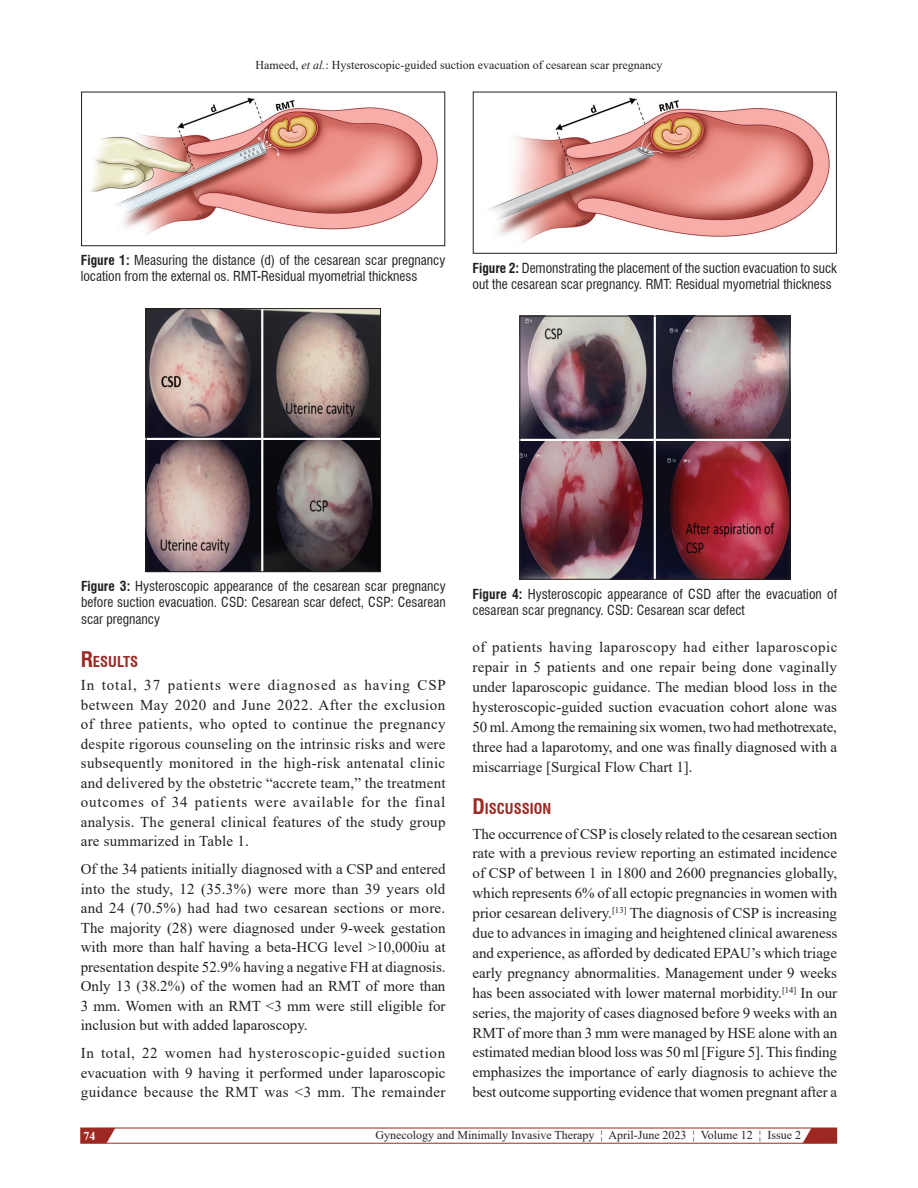
<style>
.page{position:relative;width:918px;height:1188px;background:#fff}
.page>*{position:absolute;margin:0;border:0;box-sizing:border-box;transform-origin:0 0}
.TX{font:15px/20px "Times New Roman";color:#231f20;text-align:justify}
.t1{font:700 condensed 14.7px "Swiss 721 BT";color:#9d2721}
.FGC{font:condensed 13.5px/16.2px "Swiss 721 BT";color:#231f20}
.t2{font:12px "Times New Roman";color:#231f20}
.t3{font:700 12px "Times New Roman";color:#fff}
.s1{font-style:italic}
.s2{font-weight:700}
.s3{font-size:21px}
</style>
<div class="page">
<svg style="left:80px;top:1128px;width:758px;height:16px"></svg>
<img style="left:90px;top:97px;width:348px;height:138px">
<div style="left:81px;top:92px;width:364px;height:154px;border:1px solid #231f20"></div>
<img style="left:488px;top:97px;width:342px;height:146px">
<img style="left:148px;top:310px;width:231px;height:260px">
<div style="left:146px;top:308px;width:235px;height:264px;border:1px solid #231f20"></div>
<img style="left:522px;top:318px;width:266px;height:259px">
<div style="left:520px;top:316px;width:270px;height:263px;border:1px solid #231f20"></div>
<p class="t2" style="left:256px;top:56px;width:408px">Hameed, <span class="s1">et al.</span>: Hysteroscopic‑guided suction evacuation of cesarean scar pregnancy</p>
<p class="FGC" style="left:81px;top:252px;width:366px"><span class="s2">Figure 1:</span> Measuring the distance (d) of the cesarean scar pregnancy location from the external os. RMT‑Residual myometrial thickness</p>
<p class="FGC" style="left:473px;top:260px;width:366px"><span class="s2">Figure 2:</span> Demonstrating the placement of the suction evacuation to suck out the cesarean scar pregnancy. RMT: Residual myometrial thickness</p>
<p class="FGC" style="left:81px;top:578px;width:366px;text-align:justify"><span class="s2">Figure 3:</span> Hysteroscopic appearance of the cesarean scar pregnancy before suction evacuation. CSD: Cesarean scar defect, CSP: Cesarean scar pregnancy</p>
<p class="FGC" style="left:473px;top:586px;width:366px"><span class="s2">Figure 4:</span> Hysteroscopic appearance of CSD after the evacuation of cesarean scar pregnancy. CSD: Cesarean scar defect</p>
<h1 class="t1" style="left:81px;top:652px;width:57px"><span class="s3">R</span>ESU LTS</h1>
<p class="TX" style="left:81px;top:675px;width:367px;line-height:19.5px">In total, 37 patients were diagnosed as having CSP between May 2020 and June 2022. After the exclusion of three patients, who opted to continue the pregnancy despite rigorous counseling on the intrinsic risks and were subsequently monitored in the high‑risk antenatal clinic and delivered by the obstetric “accrete team,” the treatment outcomes of 34 patients were available for the final analysis. The general clinical features of the study group are summarized in Table 1.</p>
<p class="TX" style="left:81px;top:859px;width:366px;line-height:19.5px">Of the 34 patients initially diagnosed with a CSP and entered into the study, 12 (35.3%) were more than 39 years old and 24 (70.5%) had had two cesarean sections or more.<br>The majority (28) were diagnosed under 9‑week gestation with more than half having a beta‑HCG level &gt;10,000iu at presentation despite 52.9% having a negative FH at diagnosis.<br>Only 13 (38.2%) of the women had an RMT of more than 3 mm. Women with an RMT &lt;3 mm were still eligible for inclusion but with added laparoscopy.</p>
<p class="TX" style="left:81px;top:1043px;width:366px;line-height:19.5px">In total, 22 women had hysteroscopic‑guided suction evacuation with 9 having it performed under laparoscopic guidance because the RMT was &lt;3 mm. The remainder</p>
<p class="TX" style="left:472px;top:637px;width:366px">of patients having laparoscopy had either laparoscopic repair in 5 patients and one repair being done vaginally under laparoscopic guidance. The median blood loss in the hysteroscopic‑guided suction evacuation cohort alone was 50 ml. Among the remaining six women, two had methotrexate, three had a laparotomy, and one was finally diagnosed with a miscarriage [Surgical Flow Chart 1].</p>
<h1 class="t1" style="left:472px;top:800px;width:26px"><span class="s3">D</span>ISCUSS</h1>
<h1 class="t1" style="left:530px;top:800px;width:23px">ION</h1>
<p class="TX" style="left:472px;top:823px;width:366px">The occurrence of CSP is closely related to the cesarean section rate with a previous review reporting an estimated incidence of CSP of between 1 in 1800 and 2600 pregnancies globally, which represents 6% of all ectopic pregnancies in women with prior cesarean delivery.<sup>[13]</sup> The diagnosis of CSP is increasing due to advances in imaging and heightened clinical awareness and experience, as afforded by dedicated EPAU’s which triage early pregnancy abnormalities. Management under 9 weeks has been associated with lower maternal morbidity.<sup>[14]</sup> In our series, the majority of cases diagnosed before 9 weeks with an RMT of more than 3 mm were managed by HSE alone with an estimated median blood loss was 50 ml [Figure 5]. This finding emphasizes the importance of early diagnosis to achieve the best outcome supporting evidence that women pregnant after a</p>
<p class="t3" style="left:84px;top:1127px;width:13px">74</p>
<p class="t2" style="left:376px;top:1127px;width:427px">Gynecology and Minimally Invasive Therapy ¦ April-June 2023 ¦ Volume 12 ¦ Issue 2</p>
</div>
